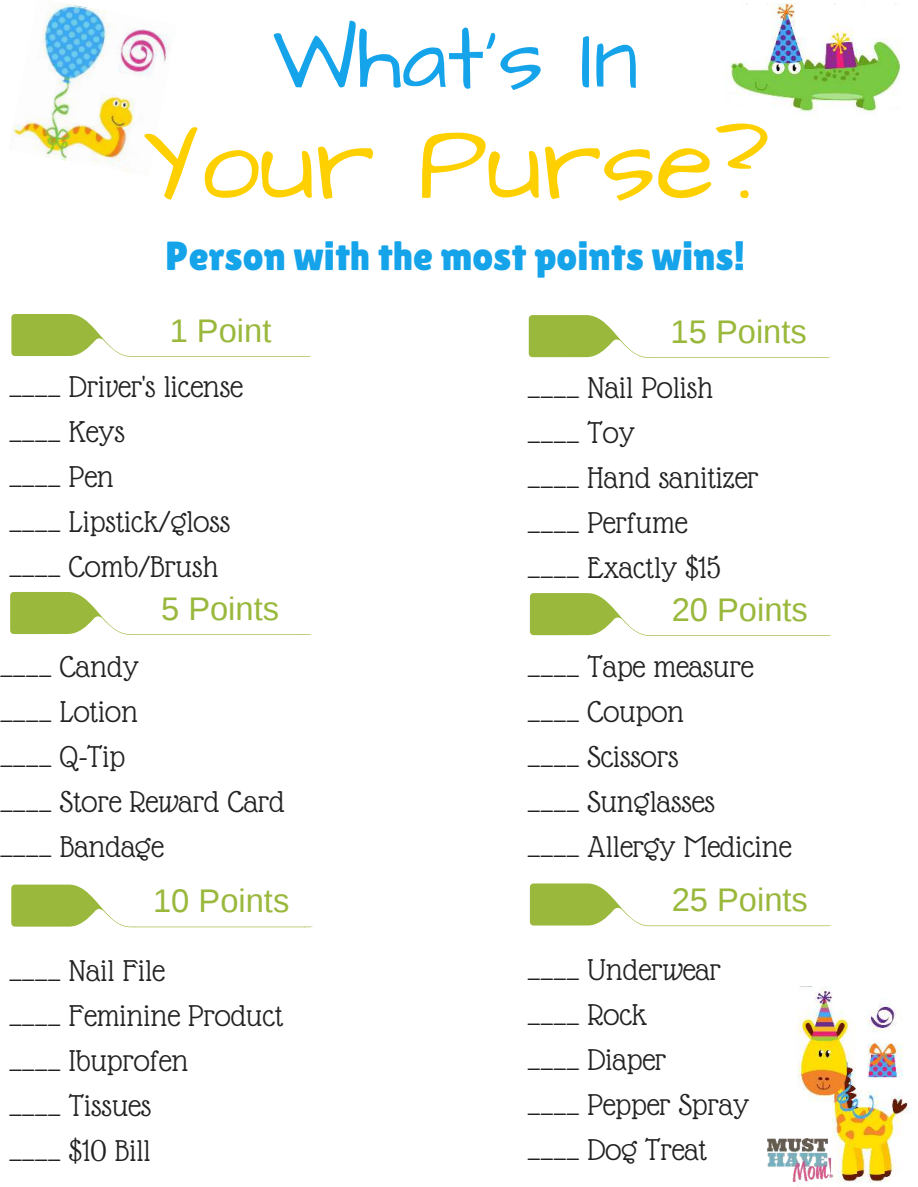
<style>
.page{position:relative;width:918px;height:1187px;background:#fff}
.page>*{position:absolute;margin:0;border:0;box-sizing:border-box;transform-origin:0 0}
.t1{font:108.45px "Architects Daughter";color:#ffd000}
.t2{font:90px "Architects Daughter";color:#15a3ea}
.t3{font:40.5px "Lilita One";color:#15a3ea}
.t4{font:32.7px/45px "Glass Antiqua";color:#222}
.t5{font:32.7px "Liberation Sans";color:#99b83c}
</style>
<div class="page">
<img style="left:798px;top:986px;width:113px;height:197px">
<img style="left:726px;top:3px;width:175px;height:113px">
<img style="left:11px;top:3px;width:159px;height:170px">
<svg style="left:11px;top:314px;width:301px;height:43px"></svg>
<svg style="left:10px;top:592px;width:302px;height:43px"></svg>
<svg style="left:11px;top:884px;width:302px;height:43px"></svg>
<svg style="left:529px;top:315px;width:301px;height:43px"></svg>
<svg style="left:530px;top:593px;width:301px;height:43px"></svg>
<svg style="left:530px;top:883px;width:302px;height:43px"></svg>
<img style="left:767px;top:1138px;width:69px;height:43px">
<h2 class="t2" style="left:272px;top:-1px;width:367px">What's In</h2>
<h1 class="t1" style="left:141px;top:91px;width:630px">Your Purse?</h1>
<p class="t3" style="left:166px;top:232px;width:581px">Person with the most points wins!</p>
<p class="t5" style="left:170px;top:312px;width:103px">1 Point</p>
<p class="t4" style="left:9px;top:364px;width:235px">____ Driver's license ____ Keys<br>____ Pen<br>____ Lipstick/gloss ____ Comb/Brush</p>
<p class="t5" style="left:161px;top:590px;width:120px">5 Points</p>
<p class="t4" style="left:0;top:644px;width:286px">____ Candy<br>____ Lotion<br>____ Q-Tip<br>____ Store Reward Card ____ Bandage</p>
<p class="t5" style="left:153px;top:882px;width:138px">10 Points</p>
<p class="t4" style="left:9px;top:948px;width:276px">____ Nail File<br>____ Feminine Product ____ Ibuprofen<br>____ Tissues<br>____ $10 Bill</p>
<p class="t5" style="left:671px;top:313px;width:138px">15 Points</p>
<p class="t4" style="left:528px;top:365px;width:232px">____ Nail Polish ____ Toy<br>____ Hand sanitizer ____ Perfume<br>____ Exactly $15</p>
<p class="t5" style="left:672px;top:591px;width:138px">20 Points</p>
<p class="t4" style="left:528px;top:644px;width:265px">____ Tape measure ____ Coupon<br>____ Scissors<br>____ Sunglasses<br>____ Allergy Medicine</p>
<p class="t5" style="left:672px;top:881px;width:138px">25 Points</p>
<p class="t4" style="left:528px;top:947px;width:223px">____ Underwear ____ Rock<br>____ Diaper<br>____ Pepper Spray ____ Dog Treat</p>
</div>
